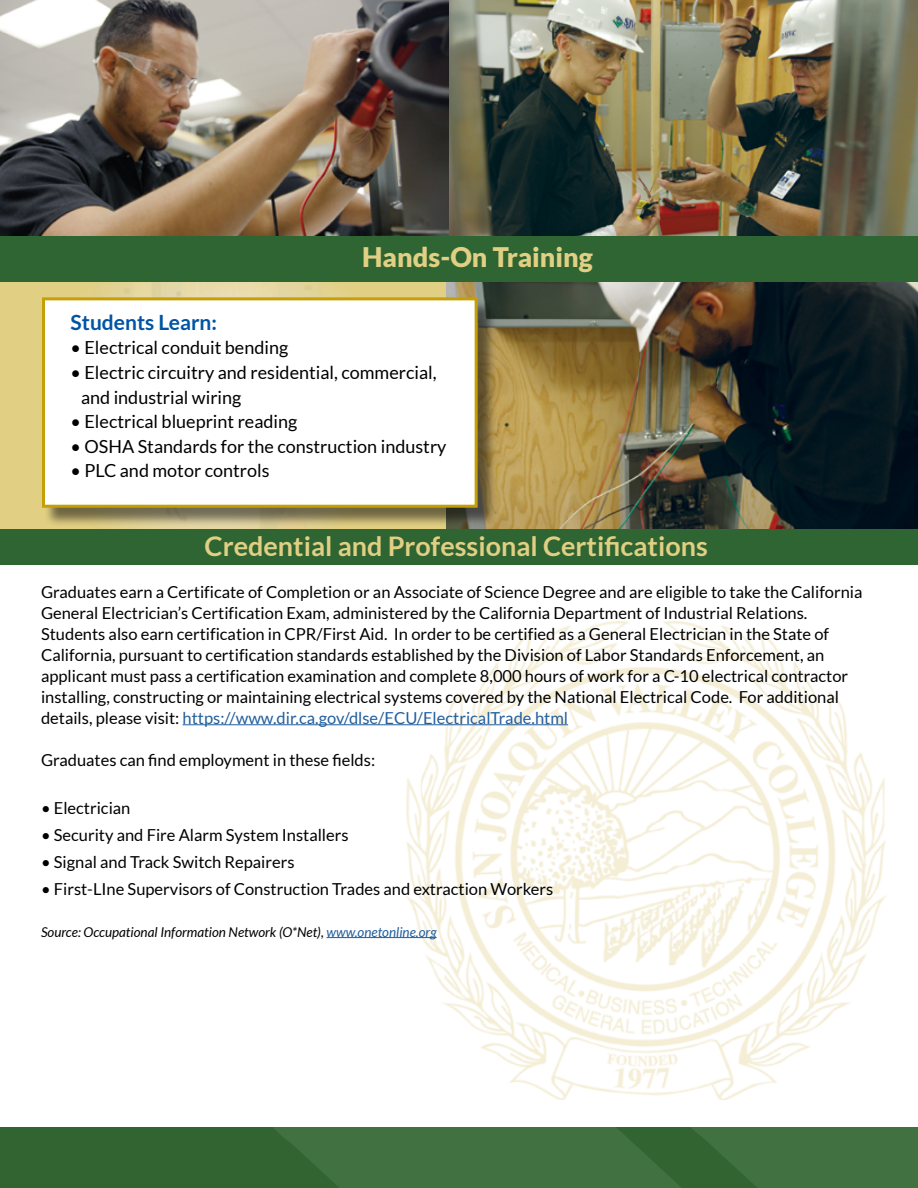
<style>
.page{position:relative;width:918px;height:1188px;background:#fff}
.page>*{position:absolute;margin:0;border:0;box-sizing:border-box;transform-origin:0 0}
.t1{font:700 27px "Lato";color:#e1cf83}
.t2{font:900 27px "Lato";color:#e1cf83}
.t3{font:700 21px "Lato";color:#0054a4}
.t4{font:18px "Lato";color:#000}
.t5{font:16.5px/21px "Lato";color:#000}
.t6{font:italic 13.5px "Lato";color:#000}
.s1{color:#215e9e}
</style>
<div class="page">
<div style="left:0;top:1128px;width:918px;height:60px;background:#316431"></div>
<svg style="left:274px;top:1128px;width:644px;height:60px"></svg>
<img style="left:449px;top:0;width:469px;height:237px">
<svg style="left:0;top:282px;width:446px;height:247px;background:#e1d08a"></svg>
<div style="left:0;top:529px;width:918px;height:36px;background:#2f6532"></div>
<img style="left:406px;top:621px;width:480px;height:478px">
<hr style="left:183px;top:724px;width:385px;height:1px;background:#215e9e">
<hr style="left:327px;top:937px;width:110px;height:1px;background:#215e9e">
<img style="left:0;top:0;width:449px;height:237px">
<img style="left:447px;top:282px;width:471px;height:247px">
<div style="left:44px;top:299px;width:452px;height:227px;background:#000;opacity:.5"></div>
<div style="left:42px;top:297px;width:436px;height:211px;background:#fff;border:3px solid #c4a006"></div>
<div style="left:0;top:237px;width:918px;height:45px;background:#2f6532"></div>
<p class="t2" style="left:362px;top:241px;width:232px">Hands-On Training</p>
<p class="t3" style="left:71px;top:310px;width:148px">Students Learn:</p>
<p class="t4" style="left:71px;top:338px;width:219px">• Electrical conduit bending</p>
<p class="t4" style="left:71px;top:362px;width:368px">• Electric circuitry and residential, commercial,</p>
<p class="t4" style="left:81px;top:387px;width:162px">and industrial wiring</p>
<p class="t4" style="left:71px;top:412px;width:228px">• Electrical blueprint reading</p>
<p class="t4" style="left:71px;top:436px;width:377px">• OSHA Standards for the construction industry</p>
<p class="t4" style="left:71px;top:461px;width:200px">• PLC and motor controls</p>
<p class="t1" style="left:205px;top:530px;width:505px">Credential and Professional Certifications</p>
<p class="t5" style="left:41px;top:581px;width:823px">Graduates earn a Certificate of Completion or an Associate of Science Degree and are eligible to take the California General Electrician’s Certification Exam, administered by the California Department of Industrial Relations.<br>Students also earn certification in CPR/First Aid. In order to be certified as a General Electrician in the State of California, pursuant to certification standards established by the Division of Labor Standards Enforcement, an applicant must pass a certification examination and complete 8,000 hours of work for a C-10 electrical contractor installing, constructing or maintaining electrical systems covered by the National Electrical Code. For additional details, please visit: <span class="s1">https://www.dir.ca.gov/dlse/ECU/ElectricalTrade.html</span></p>
<p class="t5" style="left:41px;top:749px;width:336px">Graduates can find employment in these fields:</p>
<p class="t5" style="left:41px;top:797px;width:91px">• Electrician</p>
<p class="t5" style="left:41px;top:824px;width:309px">• Security and Fire Alarm System Installers</p>
<p class="t5" style="left:41px;top:851px;width:255px">• Signal and Track Switch Repairers</p>
<p class="t5" style="left:41px;top:878px;width:514px">• First-LIne Supervisors of Construction Trades and extraction Workers</p>
<p class="t6" style="left:41px;top:924px;width:397px">Source: Occupational Information Network (O*Net), <span class="s1">www.onetonline.org</span></p>
</div>
